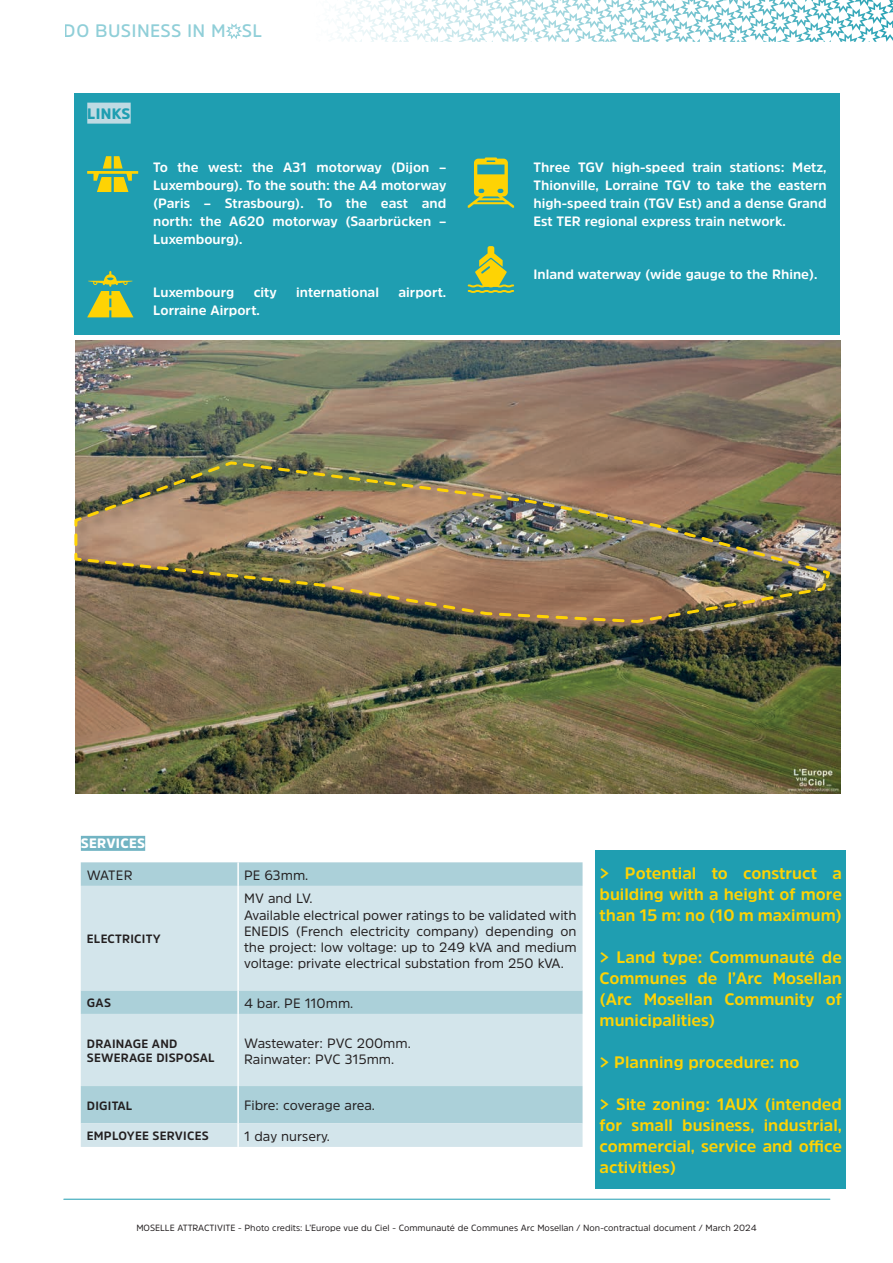
<style>
.page{position:relative;width:893px;height:1263px;background:#fff}
.page>*{position:absolute;margin:0;border:0;box-sizing:border-box;transform-origin:0 0}
.t1{font:600 18px "Amsi Pro";letter-spacing:.02em;color:#1f9eb1}
.t2{font:700 16.5px/21px "Amsi Pro";color:#fed304;text-align:justify}
.t3{font:900 15px "Amsi Pro";letter-spacing:.02em;color:#1f9eb1}
.t4{font:700 13.5px/18px "Amsi Pro";color:#fff;text-align:justify}
.t5{font:13.5px/16.2px "Amsi Pro";color:#231f20}
.t6{font:900 13.5px "Amsi Pro";letter-spacing:.02em;color:#fff}
.t7{font:700 12px/14.4px "Amsi Pro";letter-spacing:.02em;color:#231f20}
.t8{font:9px "Amsi Pro";color:#231f20}
</style>
<div class="page">
<hr style="left:64px;top:1199px;width:766px;height:1px;background:#1f9eb1">
<div style="left:74px;top:94px;width:765px;height:241px;background:#1f9eb1"></div>
<div style="left:87px;top:103px;width:44px;height:21px;background:#bfdae3"></div>
<svg style="left:87px;top:156px;width:51px;height:36px"></svg>
<svg style="left:87px;top:271px;width:46px;height:46px"></svg>
<svg style="left:468px;top:157px;width:46px;height:51px"></svg>
<svg style="left:468px;top:246px;width:46px;height:47px"></svg>
<img style="left:75px;top:340px;width:766px;height:454px">
<div style="left:72px;top:460px;width:771px;height:177px;background:#231f20;opacity:.5"></div>
<img style="left:73px;top:460px;width:759px;height:164px">
<div style="left:81px;top:836px;width:64px;height:15px;background:#72b4c3"></div>
<svg style="left:81px;top:862px;width:502px;height:24px;background:#acd0d9"></svg>
<svg style="left:81px;top:886px;width:502px;height:261px;background:#c9e0e6"></svg>
<hr style="left:237px;top:862px;width:2px;height:24px;background:#fff">
<hr style="left:237px;top:886px;width:2px;height:104px;background:#fff">
<hr style="left:237px;top:990px;width:2px;height:24px;background:#fff">
<hr style="left:237px;top:1014px;width:2px;height:72px;background:#fff">
<hr style="left:237px;top:1086px;width:2px;height:37px;background:#fff">
<hr style="left:237px;top:1123px;width:2px;height:24px;background:#fff">
<div style="left:595px;top:850px;width:251px;height:338px;background:#1f9eb1"></div>
<svg style="left:226px;top:0;width:667px;height:42px"></svg>
<h1 class="t1" style="left:64px;top:18px;width:200px">DO BUSINESS IN M SL</h1>
<p class="t3" style="left:87px;top:103px;width:45px">LINKS</p>
<p class="t4" style="left:153px;top:158px;width:295px">To the west: the A31 motorway (Dijon – Luxembourg). To the south: the A4 motorway (Paris – Strasbourg). To the east and north: the A620 motorway (Saarbrücken – Luxembourg).</p>
<p class="t4" style="left:153px;top:283px;width:83px">Luxembourg</p>
<p class="t4" style="left:254px;top:283px;width:25px">city</p>
<p class="t4" style="left:296px;top:283px;width:84px">international</p>
<p class="t4" style="left:398px;top:283px;width:49px">airport.</p>
<p class="t4" style="left:153px;top:301px;width:108px">Lorraine Airport.</p>
<p class="t4" style="left:534px;top:158px;width:295px">Three TGV high-speed train stations: Metz, Thionville, Lorraine TGV to take the eastern high-speed train (TGV Est) and a dense Grand Est TER regional express train network.</p>
<p class="t4" style="left:534px;top:265px;width:285px">Inland waterway (wide gauge to the Rhine).</p>
<p class="t6" style="left:81px;top:834px;width:66px">SERVICES</p>
<p class="t5" style="left:87px;top:867px;width:47px">WATER</p>
<p class="t5" style="left:244px;top:867px;width:66px">PE 63mm.</p>
<p class="t7" style="left:87px;top:931px;width:75px">ELECTRICITY</p>
<p class="t5" style="left:244px;top:890px;width:334px">MV and LV.<br>Available electrical power ratings to be validated with ENEDIS (French electricity company) depending on the project: low voltage: up to 249 kVA and medium voltage: private electrical substation from 250 kVA.</p>
<p class="t7" style="left:87px;top:995px;width:26px">GAS</p>
<p class="t5" style="left:244px;top:995px;width:111px">4 bar. PE 110mm.</p>
<p class="t7" style="left:87px;top:1036px;width:130px">DRAINAGE AND<br>SEWERAGE DISPOSAL</p>
<p class="t5" style="left:244px;top:1034px;width:168px">Wastewater: PVC 200mm.<br>Rainwater: PVC 315mm.</p>
<p class="t7" style="left:87px;top:1098px;width:47px">DIGITAL</p>
<p class="t5" style="left:244px;top:1097px;width:132px">Fibre: coverage area.</p>
<p class="t7" style="left:87px;top:1128px;width:123px">EMPLOYEE SERVICES</p>
<p class="t5" style="left:244px;top:1128px;width:87px">1 day nursery.</p>
<p class="t2" style="left:600px;top:862px;width:244px">&gt; Potential to construct a building with a height of more than 15 m: no (10 m maximum)</p>
<p class="t2" style="left:600px;top:946px;width:244px">&gt; Land type: Communauté de Communes de l’Arc Mosellan (Arc Mosellan Community of municipalities)</p>
<p class="t2" style="left:600px;top:1051px;width:201px">&gt; Planning procedure: no</p>
<p class="t2" style="left:600px;top:1093px;width:244px">&gt; Site zoning: 1AUX (intended for small business, industrial, commercial, service and office activities)</p>
<p class="t8" style="left:136px;top:1221px;width:622px">MOSELLE ATTRACTIVITE - Photo credits: L’Europe vue du Ciel - Communauté de Communes Arc Mosellan / Non-contractual document / March 2024</p>
</div>
